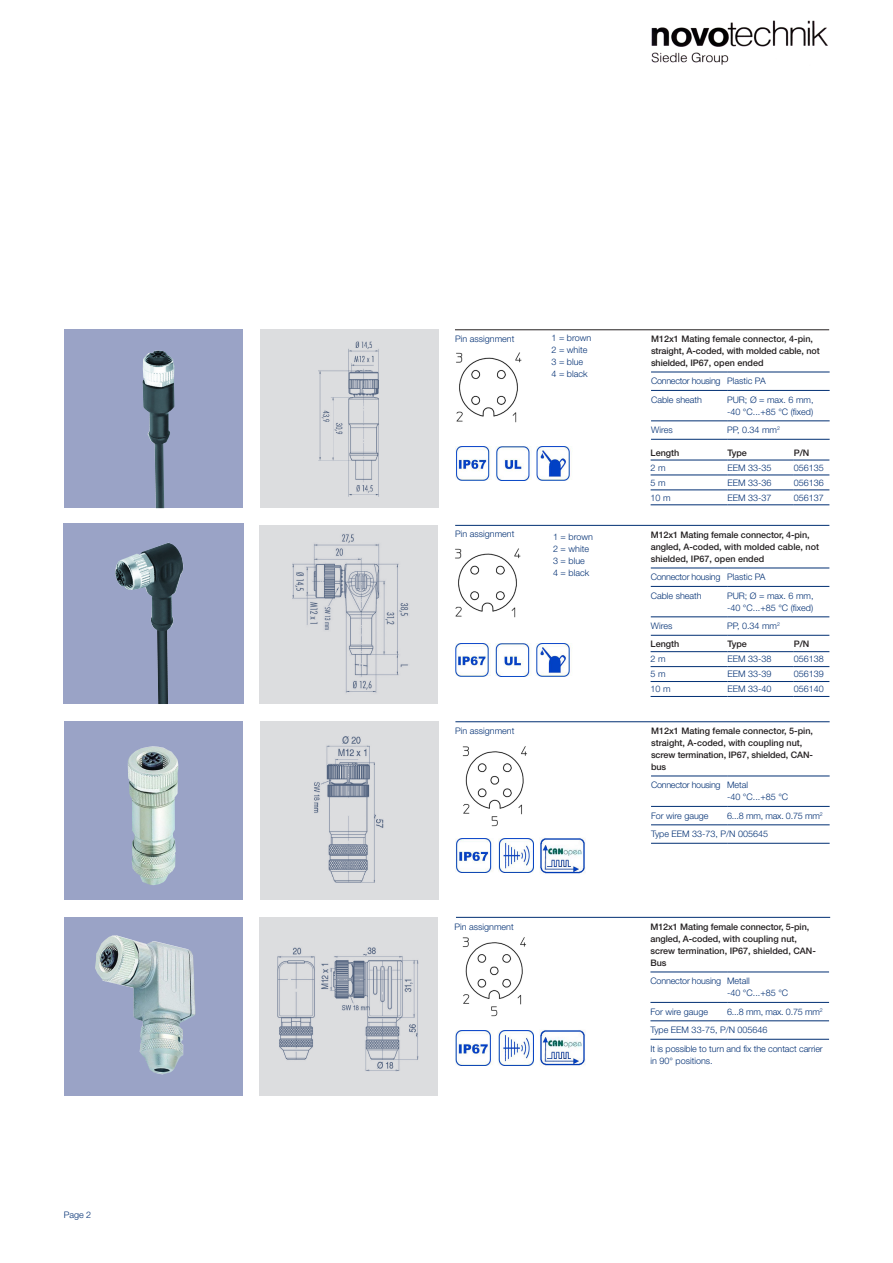
<style>
.page{position:relative;width:893px;height:1263px;background:#fff}
.page>*{position:absolute;margin:0;border:0;box-sizing:border-box;transform-origin:0 0}
.t1{font:300 9px/12px "Helvetica Neue LT Std";color:#002f73}
.t2{font:500 9px/12px "Helvetica Neue LT Std";color:#231f20}
.t3{font:300 9px/12px "Helvetica Neue LT Std";letter-spacing:-.02em;color:#002f73}
.t4{font:300 9px/12px "Helvetica Neue LT Std";letter-spacing:-.03em;color:#002f73}
</style>
<div class="page">
<hr style="left:455px;top:525px;width:374px;height:1px;background:#002f73">
<div style="left:260px;top:525px;width:178px;height:179px;background:#dcdddf"></div>
<img style="left:293px;top:534px;width:116px;height:159px">
<div style="left:63px;top:524px;width:180px;height:180px;background:#9aa3c6"></div>
<img style="left:115px;top:543px;width:68px;height:161px">
<hr style="left:651px;top:372px;width:76px;height:1px;background:#002f73">
<hr style="left:727px;top:372px;width:103px;height:1px;background:#002f73">
<hr style="left:651px;top:390px;width:76px;height:1px;background:#002f73">
<hr style="left:727px;top:390px;width:103px;height:1px;background:#002f73">
<hr style="left:651px;top:421px;width:76px;height:1px;background:#002f73">
<hr style="left:727px;top:421px;width:103px;height:1px;background:#002f73">
<hr style="left:651px;top:439px;width:76px;height:1px;background:#002f73">
<hr style="left:727px;top:439px;width:103px;height:1px;background:#002f73">
<img style="left:455px;top:447px;width:116px;height:33px">
<img style="left:455px;top:548px;width:66px;height:70px">
<div style="left:64px;top:330px;width:179px;height:178px;background:#9aa3c6"></div>
<img style="left:143px;top:350px;width:31px;height:158px">
<div style="left:260px;top:330px;width:178px;height:178px;background:#dcdddf"></div>
<img style="left:318px;top:341px;width:61px;height:156px">
<img style="left:455px;top:643px;width:116px;height:34px">
<hr style="left:651px;top:568px;width:76px;height:1px;background:#002f73">
<hr style="left:727px;top:568px;width:102px;height:1px;background:#002f73">
<hr style="left:651px;top:586px;width:76px;height:1px;background:#002f73">
<hr style="left:727px;top:586px;width:102px;height:1px;background:#002f73">
<hr style="left:651px;top:617px;width:76px;height:1px;background:#002f73">
<hr style="left:727px;top:617px;width:102px;height:1px;background:#002f73">
<hr style="left:651px;top:635px;width:76px;height:1px;background:#002f73">
<hr style="left:727px;top:635px;width:102px;height:1px;background:#002f73">
<img style="left:462px;top:746px;width:65px;height:80px">
<hr style="left:651px;top:776px;width:76px;height:1px;background:#002f73">
<hr style="left:727px;top:776px;width:103px;height:1px;background:#002f73">
<hr style="left:651px;top:806px;width:76px;height:1px;background:#002f73">
<hr style="left:727px;top:806px;width:103px;height:1px;background:#002f73">
<hr style="left:651px;top:824px;width:76px;height:1px;background:#002f73">
<hr style="left:727px;top:824px;width:103px;height:1px;background:#002f73">
<hr style="left:651px;top:843px;width:76px;height:1px;background:#002f73">
<hr style="left:727px;top:843px;width:103px;height:1px;background:#002f73">
<img style="left:455px;top:838px;width:79px;height:35px">
<div style="left:64px;top:721px;width:179px;height:179px;background:#9aa3c6"></div>
<img style="left:128px;top:746px;width:50px;height:139px">
<div style="left:260px;top:721px;width:178px;height:179px;background:#dcdddf"></div>
<img style="left:314px;top:736px;width:70px;height:147px">
<hr style="left:650px;top:972px;width:77px;height:1px;background:#002f73">
<hr style="left:727px;top:972px;width:102px;height:1px;background:#002f73">
<hr style="left:650px;top:1002px;width:77px;height:1px;background:#002f73">
<hr style="left:727px;top:1002px;width:102px;height:1px;background:#002f73">
<hr style="left:650px;top:1020px;width:77px;height:1px;background:#002f73">
<hr style="left:727px;top:1020px;width:102px;height:1px;background:#002f73">
<hr style="left:650px;top:1039px;width:77px;height:1px;background:#002f73">
<hr style="left:727px;top:1039px;width:102px;height:1px;background:#002f73">
<div style="left:64px;top:917px;width:178px;height:179px;background:#9aa3c6"></div>
<img style="left:95px;top:935px;width:101px;height:139px">
<div style="left:259px;top:917px;width:179px;height:179px;background:#dcdddf"></div>
<img style="left:277px;top:947px;width:142px;height:124px">
<img style="left:456px;top:352px;width:65px;height:70px">
<img style="left:540px;top:838px;width:45px;height:36px">
<img style="left:462px;top:937px;width:64px;height:80px">
<img style="left:456px;top:1031px;width:77px;height:35px">
<img style="left:540px;top:1030px;width:45px;height:36px">
<hr style="left:455px;top:329px;width:374px;height:1px;background:#231f20">
<hr style="left:455px;top:721px;width:375px;height:1px;background:#002f73">
<hr style="left:456px;top:917px;width:374px;height:1px;background:#002f73">
<hr style="left:651px;top:460px;width:76px;height:1px;background:#002f73">
<hr style="left:727px;top:460px;width:67px;height:1px;background:#002f73">
<hr style="left:794px;top:460px;width:35px;height:1px;background:#002f73">
<hr style="left:651px;top:475px;width:76px;height:1px;background:#002f73">
<hr style="left:727px;top:475px;width:67px;height:1px;background:#002f73">
<hr style="left:794px;top:475px;width:35px;height:1px;background:#002f73">
<hr style="left:651px;top:490px;width:76px;height:1px;background:#002f73">
<hr style="left:727px;top:490px;width:67px;height:1px;background:#002f73">
<hr style="left:794px;top:490px;width:35px;height:1px;background:#002f73">
<hr style="left:651px;top:505px;width:76px;height:1px;background:#002f73">
<hr style="left:727px;top:505px;width:67px;height:1px;background:#002f73">
<hr style="left:794px;top:505px;width:35px;height:1px;background:#002f73">
<hr style="left:651px;top:651px;width:76px;height:1px;background:#002f73">
<hr style="left:727px;top:651px;width:67px;height:1px;background:#002f73">
<hr style="left:794px;top:651px;width:35px;height:1px;background:#002f73">
<hr style="left:651px;top:666px;width:76px;height:1px;background:#002f73">
<hr style="left:727px;top:666px;width:67px;height:1px;background:#002f73">
<hr style="left:794px;top:666px;width:35px;height:1px;background:#002f73">
<hr style="left:651px;top:681px;width:76px;height:1px;background:#002f73">
<hr style="left:727px;top:681px;width:67px;height:1px;background:#002f73">
<hr style="left:794px;top:681px;width:35px;height:1px;background:#002f73">
<hr style="left:651px;top:696px;width:76px;height:1px;background:#002f73">
<hr style="left:727px;top:696px;width:67px;height:1px;background:#002f73">
<hr style="left:794px;top:696px;width:35px;height:1px;background:#002f73">
<img style="left:651px;top:20px;width:177px;height:45px">
<p class="t1" style="left:64px;top:1209px;width:29px">Page 2</p>
<p class="t1" style="left:455px;top:332px;width:61px">Pin assignment</p>
<p class="t1" style="left:455px;top:528px;width:61px">Pin assignment</p>
<p class="t1" style="left:552px;top:332px;width:41px">1 = brown<br>2 = white<br>3 = blue<br>4 = black</p>
<p class="t2" style="left:651px;top:333px;width:170px">M12x1 Mating female connector, 4-pin, straight, A-coded, with molded cable, not shielded, IP67, open ended</p>
<p class="t1" style="left:651px;top:372px;width:116px;line-height:18.5px">Connector housing Plastic PA<br>Cable sheath</p>
<p class="t1" style="left:727px;top:393px;width:88px">PUR; Ø = max. 6 mm, -40 °C...+85 °C (fixed)</p>
<p class="t1" style="left:651px;top:424px;width:23px">Wires</p>
<p class="t1" style="left:727px;top:424px;width:54px">PP, 0.34 mm<sup>2</sup></p>
<p class="t2" style="left:651px;top:446px;width:30px">Length</p>
<p class="t2" style="left:727px;top:446px;width:21px">Type</p>
<p class="t2" style="left:794px;top:446px;width:17px">P/N</p>
<p class="t1" style="left:651px;top:461px;width:17px">2 m</p>
<p class="t1" style="left:727px;top:461px;width:46px">EEM 33-35</p>
<p class="t1" style="left:794px;top:461px;width:32px">056135</p>
<p class="t1" style="left:651px;top:476px;width:17px">5 m</p>
<p class="t1" style="left:727px;top:476px;width:46px">EEM 33-36</p>
<p class="t1" style="left:794px;top:476px;width:32px">056136</p>
<p class="t1" style="left:651px;top:491px;width:22px">10 m</p>
<p class="t1" style="left:727px;top:491px;width:46px">EEM 33-37</p>
<p class="t1" style="left:794px;top:491px;width:32px">056137</p>
<p class="t1" style="left:553px;top:530px;width:41px">1 = brown<br>2 = white<br>3 = blue<br>4 = black</p>
<p class="t2" style="left:651px;top:529px;width:170px">M12x1 Mating female connector, 4-pin, angled, A-coded, with molded cable, not shielded, IP67, open ended</p>
<p class="t1" style="left:651px;top:568px;width:116px;line-height:18.5px">Connector housing Plastic PA<br>Cable sheath</p>
<p class="t1" style="left:727px;top:589px;width:88px">PUR; Ø = max. 6 mm, -40 °C...+85 °C (fixed)</p>
<p class="t1" style="left:651px;top:620px;width:23px">Wires</p>
<p class="t1" style="left:727px;top:620px;width:54px">PP, 0.34 mm<sup>2</sup></p>
<p class="t2" style="left:651px;top:638px;width:30px">Length</p>
<p class="t2" style="left:727px;top:638px;width:21px">Type</p>
<p class="t2" style="left:794px;top:638px;width:17px">P/N</p>
<p class="t1" style="left:651px;top:653px;width:17px">2 m</p>
<p class="t1" style="left:727px;top:653px;width:46px">EEM 33-38</p>
<p class="t1" style="left:794px;top:653px;width:32px">056138</p>
<p class="t1" style="left:651px;top:668px;width:17px">5 m</p>
<p class="t1" style="left:727px;top:668px;width:46px">EEM 33-39</p>
<p class="t1" style="left:794px;top:668px;width:32px">056139</p>
<p class="t1" style="left:651px;top:683px;width:22px">10 m</p>
<p class="t1" style="left:727px;top:683px;width:46px">EEM 33-40</p>
<p class="t1" style="left:794px;top:683px;width:32px">056140</p>
<p class="t1" style="left:455px;top:724px;width:61px">Pin assignment</p>
<p class="t2" style="left:651px;top:725px;width:164px">M12x1 Mating female connector, 5-pin, straight, A-coded, with coupling nut, screw termination, IP67, shielded, CAN&shy;bus</p>
<p class="t4" style="left:727px;top:779px;width:63px;text-indent:-76px">Connector housing Metal<br>-40 °C...+85 °C</p>
<p class="t1" style="left:651px;top:809px;width:59px">For wire gauge</p>
<p class="t1" style="left:651px;top:806px;width:173px;line-height:18.5px;text-indent:76px">6...8 mm, max. 0.75 mm<sup>2<br></sup>Type EEM 33-73, P/N 005645</p>
<p class="t1" style="left:455px;top:920px;width:61px">Pin assignment</p>
<p class="t2" style="left:650px;top:921px;width:167px">M12x1 Mating female connector, 5-pin, angled, A-coded, with coupling nut, screw termination, IP67, shielded, CAN-<br>Bus</p>
<p class="t3" style="left:727px;top:975px;width:63px;text-indent:-77px">Connector housing Metall<br>-40 °C...+85 °C</p>
<p class="t1" style="left:650px;top:1005px;width:59px">For wire gauge</p>
<p class="t1" style="left:650px;top:1002px;width:174px;line-height:18.5px;text-indent:77px">6...8 mm, max. 0.75 mm<sup>2<br></sup>Type EEM 33-75, P/N 005646<br>It is possible to turn and fix the contact carrier</p>
<p class="t1" style="left:650px;top:1054px;width:64px">in 90° positions.</p>
</div>
